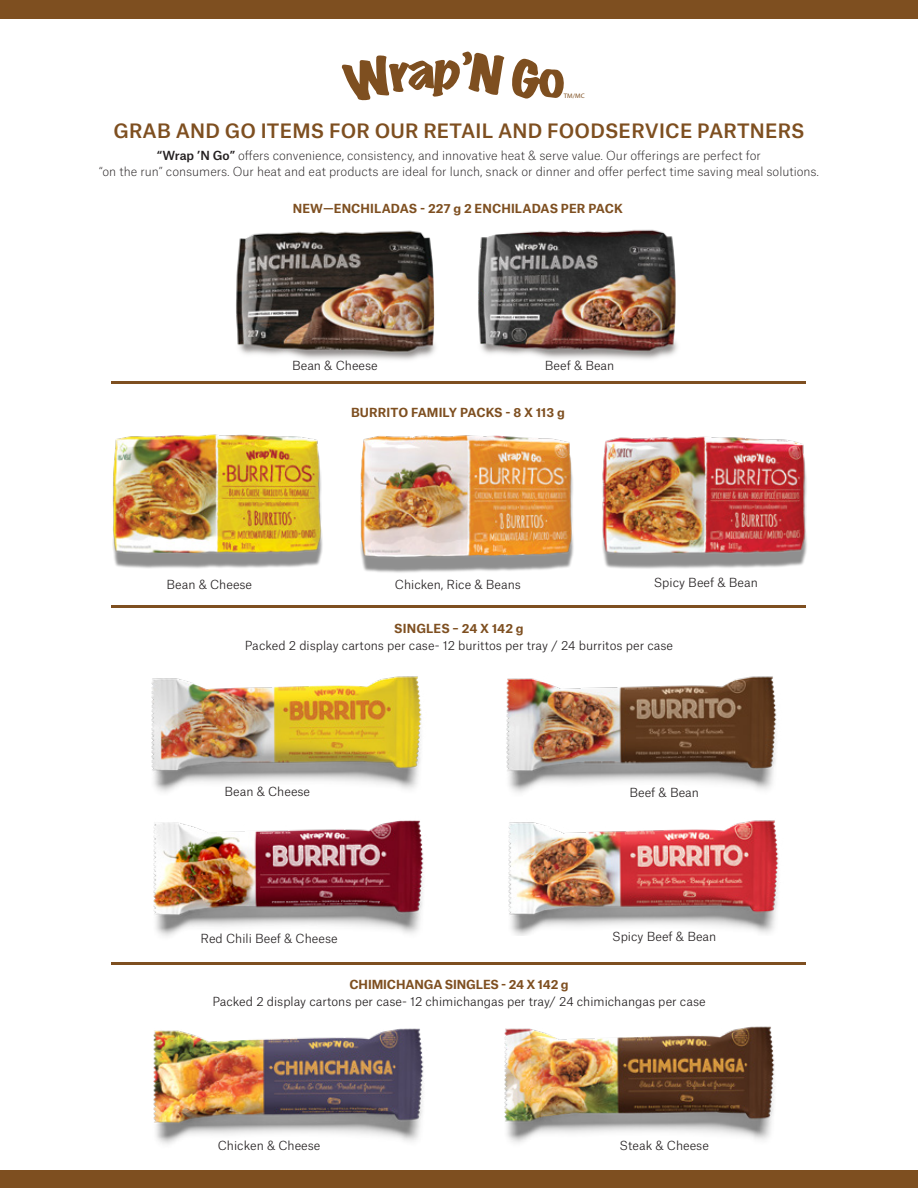
<style>
.page{position:relative;width:918px;height:1188px;background:#fff}
.page>*{position:absolute;margin:0;border:0;box-sizing:border-box;transform-origin:0 0}
.t1{font:500 18.9px "Atlas Grotesk";letter-spacing:.01em;color:#7e4f20}
.t2{font:300 12px "Atlas Grotesk";color:#231f20}
.t3{font:100 12px/16.5px "Atlas Grotesk";color:#231f20;text-align:center}
.t4{font:700 12px "Atlas Grotesk";letter-spacing:.01em;color:#7e4f20}
.t5{font:700 12px "Atlas Grotesk";letter-spacing:-.01em;color:#7e4f20}
.t6{font:6.6px "Myriad Pro";color:#7e4f20;scale:1.05 1}
.s1{font-weight:500}
</style>
<div class="page">
<div style="left:0;top:0;width:918px;height:19px;background:#7e4f20"></div>
<div style="left:0;top:1170px;width:918px;height:18px;background:#7e4f20"></div>
<hr style="left:112px;top:962px;width:694px;height:3px;background:#7e4f20">
<hr style="left:112px;top:605px;width:694px;height:2px;background:#7e4f20">
<hr style="left:112px;top:382px;width:694px;height:2px;background:#7e4f20">
<img style="left:151px;top:676px;width:271px;height:116px">
<img style="left:506px;top:676px;width:271px;height:117px">
<img style="left:153px;top:1028px;width:271px;height:116px">
<img style="left:153px;top:820px;width:271px;height:117px">
<img style="left:508px;top:820px;width:271px;height:115px">
<img style="left:504px;top:1026px;width:271px;height:117px">
<img style="left:111px;top:434px;width:226px;height:174px">
<img style="left:346px;top:435px;width:461px;height:173px">
<svg style="left:342px;top:51px;width:222px;height:50px"></svg>
<img style="left:236px;top:230px;width:200px;height:130px">
<img style="left:478px;top:229px;width:200px;height:131px">
<p class="t6" style="left:564px;top:91px;width:21px">TM/MC</p>
<h1 class="t1" style="left:113px;top:116px;width:693px">GRAB AND GO ITEMS FOR OUR RETAIL AND FOODSERVICE PARTNERS</h1>
<p class="t3" style="left:99px;top:146px;width:722px"><span class="s1">“Wrap ’N Go”</span> offers convenience, consistency, and innovative heat &amp; serve value. Our offerings are perfect for<br>“on the run” consumers. Our heat and eat products are ideal for lunch, snack or dinner and offer perfect time saving meal solutions.</p>
<p class="t4" style="left:293px;top:199px;width:332px">NEW—ENCHILADAS - 227 g 2 ENCHILADAS PER PACK</p>
<p class="t2" style="left:292px;top:356px;width:87px">Bean &amp; Cheese</p>
<p class="t2" style="left:545px;top:356px;width:71px">Beef &amp; Bean</p>
<p class="t4" style="left:351px;top:402px;width:215px">BURRITO FAMILY PACKS - 8 X 113 g</p>
<p class="t2" style="left:167px;top:575px;width:87px">Bean &amp; Cheese</p>
<p class="t2" style="left:395px;top:575px;width:128px">Chicken, Rice &amp; Beans</p>
<p class="t2" style="left:654px;top:573px;width:106px">Spicy Beef &amp; Bean</p>
<p class="t4" style="left:394px;top:619px;width:131px">SINGLES – 24 X 142 g</p>
<p class="t2" style="left:245px;top:636px;width:430px">Packed 2 display cartons per case- 12 burittos per tray / 24 burritos per case</p>
<p class="t2" style="left:225px;top:782px;width:87px">Bean &amp; Cheese</p>
<p class="t2" style="left:629px;top:783px;width:71px">Beef &amp; Bean</p>
<p class="t2" style="left:201px;top:929px;width:139px">Red Chili Beef &amp; Cheese</p>
<p class="t2" style="left:612px;top:927px;width:106px">Spicy Beef &amp; Bean</p>
<p class="t5" style="left:349px;top:975px;width:221px">CHIMICHANGA SINGLES - 24 X 142 g</p>
<p class="t2" style="left:212px;top:992px;width:495px">Packed 2 display cartons per case- 12 chimichangas per tray/ 24 chimichangas per case</p>
<p class="t2" style="left:218px;top:1136px;width:104px">Chicken &amp; Cheese</p>
<p class="t2" style="left:620px;top:1136px;width:91px">Steak &amp; Cheese</p>
</div>
